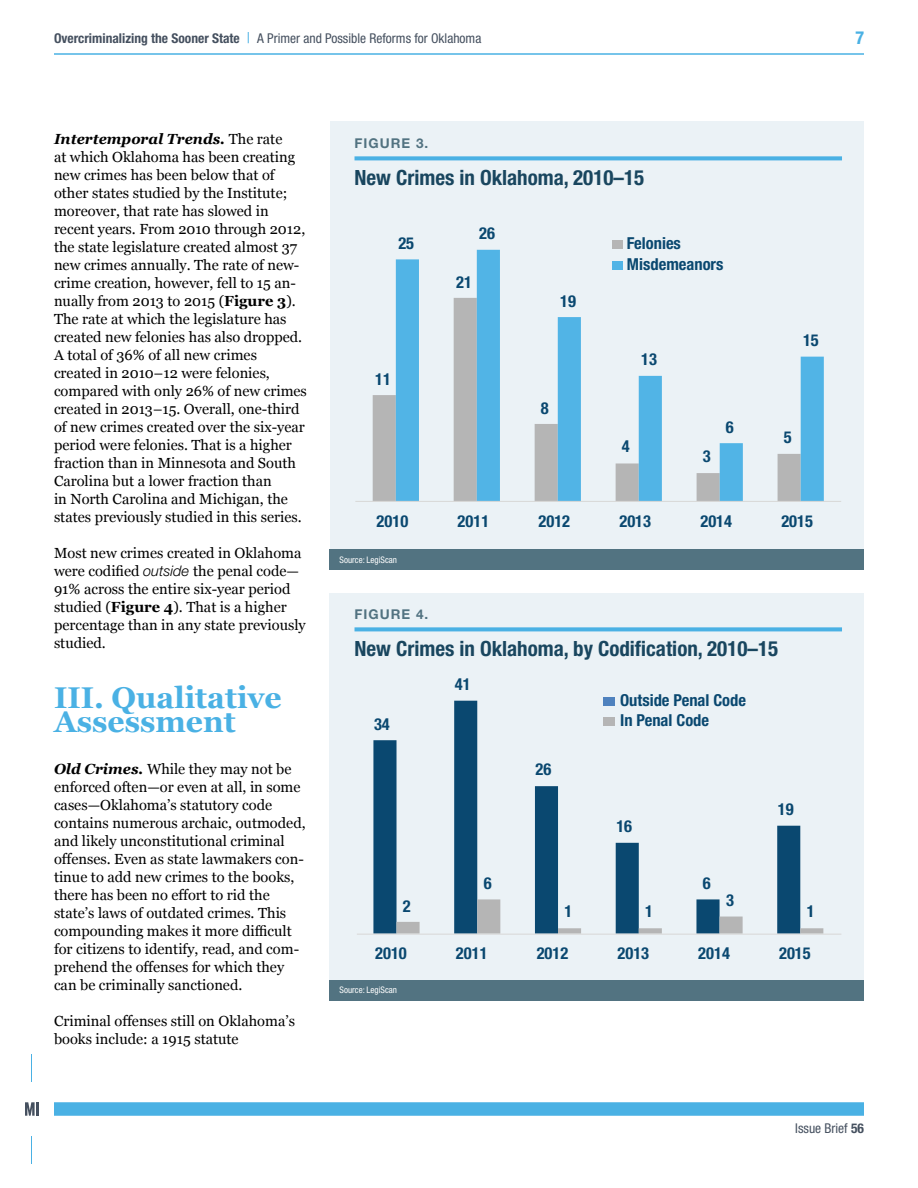
<style>
.page{position:relative;width:918px;height:1188px;background:#fff}
.page>*{position:absolute;margin:0;border:0;box-sizing:border-box;transform-origin:0 0}
.t1{font:700 30px/24px "Georgia";color:#4ab1e4}
.t2{font:700 condensed 21px "Helvetica Neue LT Pro";color:#19465f}
.t3{font:700 condensed 18px "Helvetica Neue LT Pro";color:#4ab1e4}
.t4{font:700 condensed 16.5px/21.5px "Helvetica Neue LT Pro";color:#0a4870}
.t5{font:14.7px/18px "Georgia";color:#000}
.t6{font:condensed 13.5px "Helvetica Neue LT Pro";color:#45505f}
.t7{font:700 13.5px "Helvetica Neue LT Pro";letter-spacing:.075em;color:#527381}
.t8{font:condensed 9px "Helvetica Neue LT Pro";color:#fff}
.s1{font-weight:700}
.s2{font-size:15.15px;color:#4ab1e4}
.s3{font-weight:700;font-style:italic}
.s4{font-family:"Helvetica Neue LT Pro";font-weight:300;font-style:italic}
</style>
<div class="page">
<div style="left:54px;top:1102px;width:810px;height:14px;background:#4ab1e4"></div>
<hr style="left:54px;top:53px;width:810px;height:2px;background:#4ab1e4">
<svg style="left:31px;top:1054px;width:1px;height:28px"></svg>
<svg style="left:31px;top:1136px;width:1px;height:28px"></svg>
<svg style="left:25px;top:1102px;width:10px;height:14px"></svg>
<hr style="left:36px;top:1102px;width:3px;height:14px;background:#45505f">
<div style="left:330px;top:122px;width:533px;height:448px;background:#ebf2f6"></div>
<div style="left:329px;top:593px;width:535px;height:389px;background:#ebf2f6"></div>
<svg style="left:355px;top:627px;width:487px;height:4px;background:#58b6e5"></svg>
<svg style="left:355px;top:156px;width:487px;height:4px;background:#58b6e5"></svg>
<div style="left:329px;top:980px;width:535px;height:20px;background:#527381"></div>
<div style="left:329px;top:549px;width:535px;height:21px;background:#527381"></div>
<svg style="left:373px;top:298px;width:23px;height:203px"></svg>
<svg style="left:396px;top:250px;width:428px;height:251px"></svg>
<hr style="left:355px;top:501px;width:486px;height:1px;background:#d9d9d8">
<div style="left:612px;top:240px;width:10px;height:9px;background:#b5b5b5"></div>
<div style="left:612px;top:261px;width:10px;height:9px;background:#51b4e6"></div>
<svg style="left:373px;top:701px;width:427px;height:233px"></svg>
<svg style="left:397px;top:899px;width:426px;height:35px"></svg>
<hr style="left:357px;top:934px;width:484px;height:1px;background:#d9d9d8">
<div style="left:604px;top:697px;width:11px;height:8px;background:#4f82be"></div>
<div style="left:604px;top:717px;width:11px;height:9px;background:#b5b5b5"></div>
<p class="t6" style="left:54px;top:30px;width:429px"><span class="s1">Overcriminalizing the Sooner State</span> <span class="s2">|</span> A Primer and Possible Reforms for Oklahoma</p>
<p class="t5" style="left:54px;top:129px;width:254px"><span class="s3">Intertemporal Trends.</span> The rate<br>at which Oklahoma has been creating new crimes has been below that of other states studied by the Institute; moreover, that rate has slowed in recent years. From 2010 through 2012, the state legislature created almost 37 new crimes annually. The rate of new&shy;crime creation, however, fell to 15 an&shy;nually from 2013 to 2015 (<span class="s1">Figure 3</span>).<br>The rate at which the legislature has created new felonies has also dropped.<br>A total of 36% of all new crimes created in 2010–12 were felonies, compared with only 26% of new crimes created in 2013–15. Overall, one-third of new crimes created over the six-year period were felonies. That is a higher fraction than in Minnesota and South Carolina but a lower fraction than<br>in North Carolina and Michigan, the states previously studied in this series.</p>
<p class="t5" style="left:54px;top:543px;width:253px">Most new crimes created in Oklahoma were codified <span class="s4">outside</span> the penal code—<br>91% across the entire six-year period studied (<span class="s1">Figure 4</span>). That is a higher percentage than in any state previously studied.</p>
<h1 class="t1" style="left:54px;top:684px;width:229px">III. Qualitative<br>Assessment</h1>
<p class="t5" style="left:54px;top:759px;width:253px"><span class="s3">Old Crimes.</span> While they may not be enforced often—or even at all, in some cases—Oklahoma’s statutory code contains numerous archaic, outmoded, and likely unconstitutional criminal offenses. Even as state lawmakers con&shy;tinue to add new crimes to the books, there has been no effort to rid the state’s laws of outdated crimes. This compounding makes it more difficult for citizens to identify, read, and com&shy;prehend the offenses for which they can be criminally sanctioned.</p>
<p class="t5" style="left:54px;top:1011px;width:243px">Criminal offenses still on Oklahoma’s books include: a 1915 statute</p>
<p class="t7" style="left:355px;top:135px;width:75px">FIGURE 3.</p>
<h2 class="t2" style="left:355px;top:165px;width:291px">New Crimes in Oklahoma, 2010–15</h2>
<p class="t4" style="left:398px;top:232px;width:17px">25</p>
<p class="t4" style="left:375px;top:368px;width:17px">11</p>
<p class="t4" style="left:479px;top:223px;width:17px">26</p>
<p class="t4" style="left:456px;top:271px;width:17px">21</p>
<p class="t4" style="left:560px;top:291px;width:17px">19</p>
<p class="t4" style="left:541px;top:397px;width:9px">8</p>
<p class="t4" style="left:627px;top:232px;width:98px">Felonies<br>Misdemeanors</p>
<p class="t4" style="left:641px;top:349px;width:17px">13</p>
<p class="t4" style="left:622px;top:436px;width:9px">4</p>
<p class="t4" style="left:703px;top:446px;width:9px">3</p>
<p class="t4" style="left:726px;top:417px;width:9px">6</p>
<p class="t4" style="left:803px;top:329px;width:17px">15</p>
<p class="t4" style="left:784px;top:426px;width:9px">5</p>
<p class="t4" style="left:377px;top:510px;width:33px">2010</p>
<p class="t4" style="left:458px;top:510px;width:33px">2011</p>
<p class="t4" style="left:539px;top:510px;width:33px">2012</p>
<p class="t4" style="left:619px;top:510px;width:33px">2013</p>
<p class="t4" style="left:700px;top:510px;width:33px">2014</p>
<p class="t4" style="left:781px;top:510px;width:33px">2015</p>
<p class="t8" style="left:340px;top:554px;width:59px">Source: LegiScan</p>
<p class="t7" style="left:355px;top:606px;width:75px">FIGURE 4.</p>
<h2 class="t2" style="left:355px;top:636px;width:425px">New Crimes in Oklahoma, by Codification, 2010–15</h2>
<p class="t4" style="left:374px;top:713px;width:17px">34</p>
<p class="t4" style="left:403px;top:895px;width:9px">2</p>
<p class="t4" style="left:455px;top:674px;width:17px">41</p>
<p class="t4" style="left:484px;top:873px;width:9px">6</p>
<p class="t4" style="left:536px;top:759px;width:17px">26</p>
<p class="t4" style="left:620px;top:690px;width:128px;line-height:20px">Outside Penal Code<br>In Penal Code</p>
<p class="t4" style="left:616px;top:816px;width:17px">16</p>
<p class="t4" style="left:564px;top:901px;width:9px">1</p>
<p class="t4" style="left:645px;top:901px;width:9px">1</p>
<p class="t4" style="left:703px;top:873px;width:9px">6</p>
<p class="t4" style="left:726px;top:890px;width:9px">3</p>
<p class="t4" style="left:778px;top:799px;width:17px">19</p>
<p class="t4" style="left:807px;top:901px;width:9px">1</p>
<p class="t4" style="left:375px;top:942px;width:33px">2010</p>
<p class="t4" style="left:456px;top:942px;width:33px">2011</p>
<p class="t4" style="left:537px;top:942px;width:33px">2012</p>
<p class="t4" style="left:618px;top:942px;width:33px">2013</p>
<p class="t4" style="left:698px;top:942px;width:33px">2014</p>
<p class="t4" style="left:779px;top:942px;width:33px">2015</p>
<p class="t8" style="left:340px;top:985px;width:59px">Source: LegiScan</p>
<p class="t3" style="left:855px;top:27px;width:10px">7</p>
<p class="t6" style="left:795px;top:1120px;width:70px">Issue Brief <span class="s1">56</span></p>
</div>
